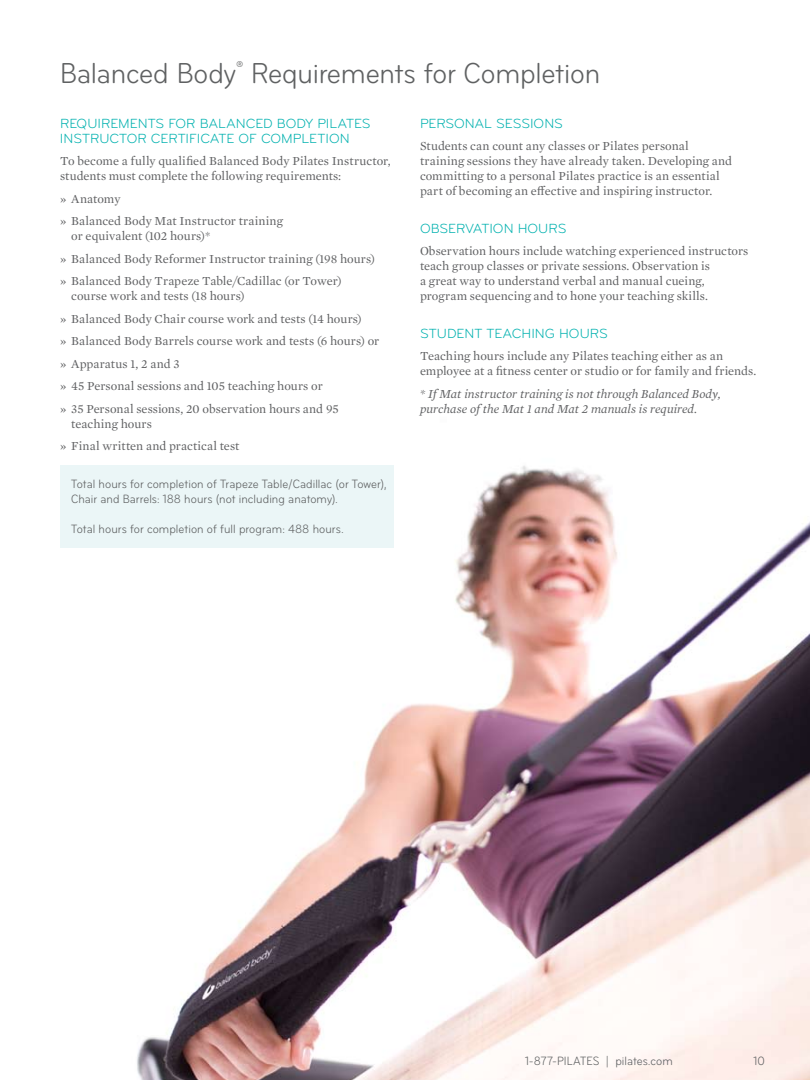
<style>
.page{position:relative;width:810px;height:1080px;background:#fff}
.page>*{position:absolute;margin:0;border:0;box-sizing:border-box;transform-origin:0 0}
.t1{font:condensed 30px "Bryant";letter-spacing:-.005em;color:#5f6162}
.t2{font:13.75px/15px "Bryant Pro";color:#00b1af}
.t3{font:12.5px/22.5px "Mercury Text G1";color:#5f6062}
.t4{font:condensed 12.5px/15px "Bryant";letter-spacing:.005em;color:#5f6162}
.t5{font:italic 12.5px/15px "Mercury Text G1";color:#5f6062}
</style>
<div class="page">
<img style="left:137px;top:466px;width:673px;height:614px">
<div style="left:60px;top:465px;width:334px;height:83px;background:#ebf6f7"></div>
<h1 class="t1" style="left:60px;top:55px;width:542px">Balanced Body<sup>®</sup> Requirements for Completion</h1>
<p class="t2" style="left:60px;top:116px;width:312px">R EQUIREMENTS FOR BALANCED BODY PILATES<br>INSTRUCTOR CERTIFICATE OF COMPLETION</p>
<p class="t3" style="left:60px;top:153px;width:332px;line-height:15px">To become a fully qualified Balanced Body Pilates Instructor, students must complete the following requirements:</p>
<p class="t3" style="left:60px;top:186px;width:224px">» Anatomy<br>» Balanced Body Mat Instructor training</p>
<p class="t3" style="left:60px;top:224px;width:317px;text-indent:11px">or equivalent (102 hours)*<br>» Balanced Body Reformer Instructor training (198 hours) » Balanced Body Trapeze Table/Cadillac (or Tower)</p>
<p class="t3" style="left:60px;top:284px;width:321px;text-indent:11px">course work and tests (18 hours)<br>» Balanced Body Chair course work and tests (14 hours)<br>» Balanced Body Barrels course work and tests (6 hours) or » Apparatus 1, 2 and 3<br>» 45 Personal sessions and 105 teaching hours or<br>» 35 Personal sessions, 20 observation hours and 95</p>
<p class="t3" style="left:60px;top:411px;width:181px;text-indent:11px">teaching hours<br>» Final written and practical test</p>
<p class="t4" style="left:71px;top:476px;width:317px">Total hours for completion of Trapeze Table/Cadillac (or Tower),<br>Chair and Barrels: 188 hours (not including anatomy).</p>
<p class="t4" style="left:71px;top:521px;width:274px">Total hours for completion of full program: 488 hours.</p>
<p class="t2" style="left:420px;top:116px;width:144px">PERSONAL SESSIONS</p>
<p class="t3" style="left:420px;top:138px;width:314px;line-height:15px">Students can count any classes or Pilates personal training sessions they have already taken. Developing and committing to a personal Pilates practice is an essential part of becoming an effective and inspiring instructor.</p>
<p class="t2" style="left:420px;top:221px;width:148px">OBSERVATION HOURS</p>
<p class="t3" style="left:420px;top:243px;width:330px;line-height:15px">Observation hours include watching experienced instructors teach group classes or private sessions. Observation is<br>a great way to understand verbal and manual cueing, program sequencing and to hone your teaching skills.</p>
<p class="t2" style="left:420px;top:326px;width:189px">STUDENT TEACH ING HOURS</p>
<p class="t3" style="left:420px;top:348px;width:338px;line-height:15px">Teaching hours include any Pilates teaching either as an employee at a fitness center or studio or for family and friends.</p>
<p class="t5" style="left:420px;top:385px;width:302px">* If Mat instructor training is not through Balanced Body, purchase of the Mat 1 and Mat 2 manuals is required.</p>
<p class="t4" style="left:525px;top:1054px;width:149px">1-877-PILATES | pilates.com</p>
<p class="t4" style="left:754px;top:1054px;width:13px">10</p>
</div>
